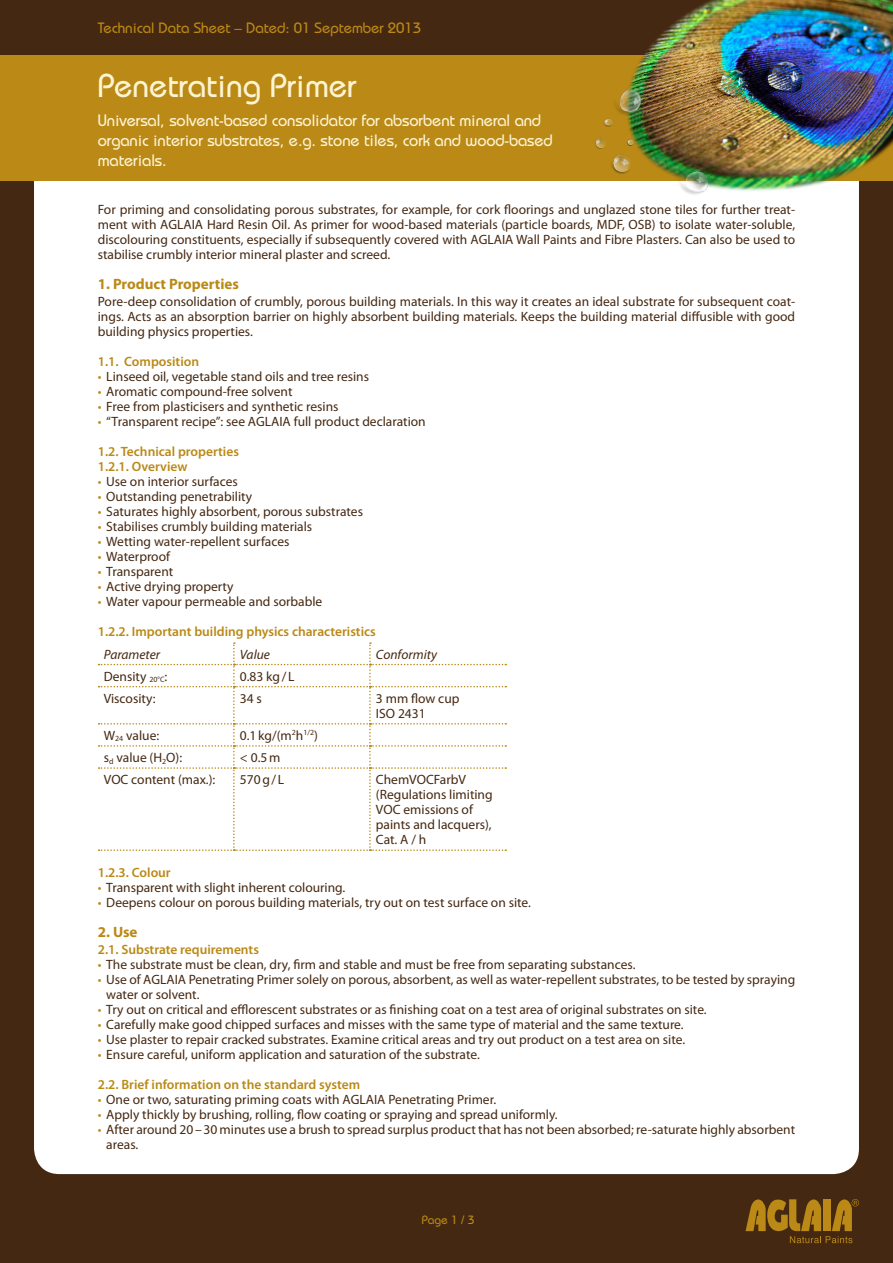
<style>
.page{position:relative;width:893px;height:1263px;background:#fff}
.page>*{position:absolute;margin:0;border:0;box-sizing:border-box;transform-origin:0 0}
.t1{font:500 33px "Bauhaus Std";color:#fdf4d2}
.t2{font:500 16.5px/19.8px "Bauhaus Std";letter-spacing:-.005em;color:#fdf4d2}
.t3{font:500 15px "Bauhaus Std";color:#ba8916}
.t4{font:700 15px "Myriad Pro";color:#ba8916}
.t5{font:13.5px/15px "Myriad Pro";color:#452812}
.t6{font:600 13.5px/15px "Myriad Pro";color:#ba8916}
.t7{font:italic 13.5px "Myriad Pro";color:#452812}
.t8{font:500 12px "Bauhaus Std";color:#ba8916}
.s1{color:#ba8916}
</style>
<div class="page">
<div style="left:0;top:156px;width:893px;height:1107px;background:#452812"></div>
<div style="left:34px;top:181px;width:825px;height:993px;background:#fff"></div>
<div style="left:0;top:0;width:893px;height:55px;background:#452812"></div>
<div style="left:0;top:55px;width:893px;height:126px;background:#ba8916"></div>
<svg style="left:745px;top:1199px;width:114px;height:44px"></svg>
<img style="left:572px;top:0;width:321px;height:230px">
<div style="left:99px;top:642px;width:407px;height:209px;background:#fff"></div>
<p class="t3" style="left:98px;top:19px;width:325px">Technical Data Sheet – Dated: 01 September 2013</p>
<h1 class="t1" style="left:98px;top:66px;width:260px">Penetrating Primer</h1>
<p class="t2" style="left:98px;top:110px;width:456px">Universal, solvent-based consolidator for absorbent mineral and organic interior substrates, e.g. stone tiles, cork and wood-based materials.</p>
<p class="t5" style="left:98px;top:202px;width:699px;text-align:justify">For priming and consolidating porous substrates, for example, for cork floorings and unglazed stone tiles for further treat&shy;ment with AGLAIA Hard Resin Oil. As primer for wood-based materials (particle boards, MDF, OSB) to isolate water-soluble, discolouring constituents, especially if subsequently covered with AGLAIA Wall Paints and Fibre Plasters. Can also be used to stabilise crumbly interior mineral plaster and screed.</p>
<p class="t4" style="left:98px;top:274px;width:143px">1. Product Properties</p>
<p class="t5" style="left:98px;top:294px;width:699px;text-align:justify">Pore-deep consolidation of crumbly, porous building materials. In this way it creates an ideal substrate for subsequent coat&shy;ings. Acts as an absorption barrier on highly absorbent building materials. Keeps the building material diffusible with good building physics properties.</p>
<p class="t6" style="left:98px;top:354px;width:103px">1.1. Composition</p>
<p class="t5" style="left:98px;top:369px;width:273px"><span class="s1">•</span> Linseed oil, vegetable stand oils and tree resins</p>
<p class="t5" style="left:98px;top:384px;width:196px"><span class="s1">•</span> Aromatic compound-free solvent</p>
<p class="t5" style="left:98px;top:399px;width:242px"><span class="s1">•</span> Free from plasticisers and synthetic resins</p>
<p class="t5" style="left:98px;top:414px;width:329px"><span class="s1">•</span> “Transparent recipe”: see AGLAIA full product declaration</p>
<p class="t6" style="left:98px;top:444px;width:143px">1.2. Technical properties<br>1.2.1. Overview</p>
<p class="t5" style="left:98px;top:474px;width:142px"><span class="s1">•</span> Use on interior surfaces</p>
<p class="t5" style="left:98px;top:489px;width:156px"><span class="s1">•</span> Outstanding penetrability</p>
<p class="t5" style="left:98px;top:504px;width:267px"><span class="s1">•</span> Saturates highly absorbent, porous substrates</p>
<p class="t5" style="left:98px;top:519px;width:216px"><span class="s1">•</span> Stabilises crumbly building materials</p>
<p class="t5" style="left:98px;top:534px;width:193px"><span class="s1">•</span> Wetting water-repellent surfaces</p>
<p class="t5" style="left:98px;top:549px;width:74px"><span class="s1">•</span> Waterproof</p>
<p class="t5" style="left:98px;top:564px;width:77px"><span class="s1">•</span> Transparent</p>
<p class="t5" style="left:98px;top:579px;width:137px"><span class="s1">•</span> Active drying property</p>
<p class="t5" style="left:98px;top:594px;width:226px"><span class="s1">•</span> Water vapour permeable and sorbable</p>
<p class="t6" style="left:98px;top:624px;width:280px">1.2.2. Important building physics characteristics</p>
<p class="t7" style="left:104px;top:646px;width:58px">Parameter</p>
<p class="t7" style="left:240px;top:646px;width:32px">Value</p>
<p class="t7" style="left:376px;top:646px;width:63px">Conformity</p>
<p class="t5" style="left:104px;top:668px;width:65px">Density <sub>20°C</sub>:</p>
<p class="t5" style="left:240px;top:668px;width:56px">0.83 kg/ L</p>
<p class="t5" style="left:104px;top:690px;width:53px">Viscosity:</p>
<p class="t5" style="left:240px;top:690px;width:24px">34 s</p>
<p class="t5" style="left:376px;top:690px;width:85px">3 mm flow cup<br>ISO 2431</p>
<p class="t5" style="left:104px;top:728px;width:57px">W<sub>24</sub> value:</p>
<p class="t5" style="left:240px;top:728px;width:80px">0.1kg/(m<sup>2</sup>h<sup>1/2</sup>)</p>
<p class="t5" style="left:104px;top:750px;width:80px">s<sub>d</sub> value (H<sub>2</sub>O):</p>
<p class="t5" style="left:240px;top:750px;width:42px">&lt; 0.5m</p>
<p class="t5" style="left:104px;top:772px;width:113px">VOC content (max.):</p>
<p class="t5" style="left:240px;top:772px;width:46px">570g/L</p>
<p class="t5" style="left:376px;top:772px;width:118px">ChemVOCFarbV (Regulations limiting<br>VOC emissions of paints and lacquers),<br>Cat. A / h</p>
<p class="t6" style="left:98px;top:865px;width:74px">1.2.3. Colour</p>
<p class="t5" style="left:98px;top:880px;width:249px"><span class="s1">•</span> Transparent with slight inherent colouring.</p>
<p class="t5" style="left:98px;top:895px;width:435px"><span class="s1">•</span> Deepens colour on porous building materials, try out on test surface on site.</p>
<p class="t4" style="left:98px;top:922px;width:41px">2. Use</p>
<p class="t6" style="left:98px;top:942px;width:163px">2.1. Substrate requirements</p>
<p class="t5" style="left:98px;top:957px;width:539px"><span class="s1">•</span> The substrate must be clean, dry, firm and stable and must be free from separating substances.</p>
<p class="t5" style="left:106px;top:972px;width:690px;text-indent:-9px"><span class="s1">•</span> Use of AGLAIA Penetrating Primer solely on porous, absorbent, as well as water-repellent substrates, to be tested by spraying water or solvent.</p>
<p class="t5" style="left:98px;top:1002px;width:610px"><span class="s1">•</span> Try out on critical and efflorescent substrates or as finishing coat on a test area of original substrates on site.</p>
<p class="t5" style="left:98px;top:1017px;width:587px"><span class="s1">•</span> Carefully make good chipped surfaces and misses with the same type of material and the same texture.</p>
<p class="t5" style="left:98px;top:1032px;width:589px"><span class="s1">•</span> Use plaster to repair cracked substrates. Examine critical areas and try out product on a test area on site.</p>
<p class="t5" style="left:98px;top:1047px;width:384px"><span class="s1">•</span> Ensure careful, uniform application and saturation of the substrate.</p>
<p class="t6" style="left:98px;top:1077px;width:264px">2.2. Brief information on the standard system</p>
<p class="t5" style="left:98px;top:1092px;width:400px"><span class="s1">•</span> One or two, saturating priming coats with AGLAIA Penetrating Primer.</p>
<p class="t5" style="left:98px;top:1107px;width:461px"><span class="s1">•</span> Apply thickly by brushing, rolling, flow coating or spraying and spread uniformly.</p>
<p class="t5" style="left:106px;top:1122px;width:690px;text-indent:-8px"><span class="s1">•</span> After around 20–30 minutes use a brush to spread surplus product that has not been absorbed; re-saturate highly absorbent areas.</p>
<p class="t8" style="left:422px;top:1213px;width:54px">Page 1 / 3</p>
</div>
